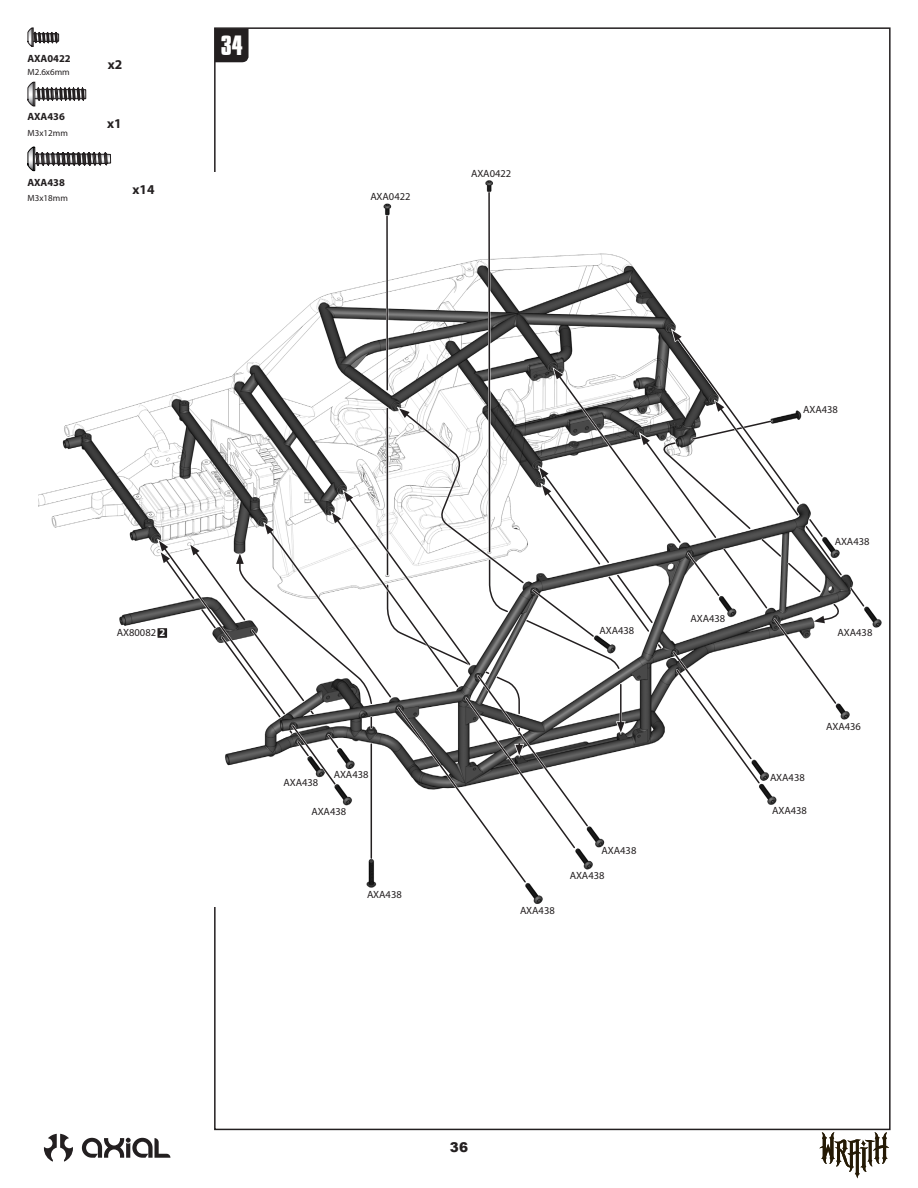
<style>
.page{position:relative;width:918px;height:1188px;background:#fff}
.page>*{position:absolute;margin:0;border:0;box-sizing:border-box;transform-origin:0 0}
.t1{font:700 24px "Compacta BT";color:#fff}
.t2{font:700 13.5px "Myriad Pro";color:#231f20}
.t3{font:900 13.5px "Arial";color:#231f20}
.t4{font:10.5px "Myriad Pro";color:#231f20}
.t5{font:700 10.5px "Myriad Pro";color:#231f20}
.t6{font:9px "Myriad Pro";color:#231f20}
.s1{font-weight:700;color:#fff}
</style>
<div class="page">
<svg style="left:215px;top:28px;width:34px;height:34px"></svg>
<svg style="left:82px;top:1138px;width:88px;height:20px"></svg>
<svg style="left:44px;top:1134px;width:29px;height:28px"></svg>
<svg style="left:819px;top:1132px;width:70px;height:46px"></svg>
<img style="left:38px;top:180px;width:844px;height:724px">
<svg style="left:157px;top:190px;width:710px;height:695px"></svg>
<div style="left:158px;top:628px;width:9px;height:10px;background:#231f20"></div>
<svg style="left:27px;top:146px;width:84px;height:25px"></svg>
<svg style="left:27px;top:82px;width:59px;height:25px"></svg>
<svg style="left:27px;top:27px;width:32px;height:20px"></svg>
<p class="t5" style="left:28px;top:51px;width:45px">AXA0422</p>
<p class="t6" style="left:28px;top:67px;width:44px">M2.6x6mm</p>
<p class="t2" style="left:108px;top:56px;width:16px">x2</p>
<p class="t1" style="left:221px;top:31px;width:23px">34</p>
<p class="t5" style="left:28px;top:110px;width:39px">AXA436</p>
<p class="t6" style="left:28px;top:127px;width:42px">M3x12mm</p>
<p class="t2" style="left:107px;top:115px;width:16px">x1</p>
<p class="t5" style="left:28px;top:176px;width:39px">AXA438</p>
<p class="t6" style="left:28px;top:193px;width:42px">M3x18mm</p>
<p class="t2" style="left:133px;top:180px;width:23px">x14</p>
<p class="t4" style="left:370px;top:190px;width:42px">AXA0422</p>
<p class="t4" style="left:471px;top:167px;width:42px">AXA0422</p>
<p class="t4" style="left:117px;top:626px;width:50px">AX80082 <span class="s1">2</span></p>
<p class="t4" style="left:334px;top:768px;width:36px">AXA438</p>
<p class="t4" style="left:284px;top:776px;width:36px">AXA438</p>
<p class="t4" style="left:311px;top:805px;width:36px">AXA438</p>
<p class="t4" style="left:367px;top:888px;width:36px">AXA438</p>
<p class="t4" style="left:600px;top:624px;width:36px">AXA438</p>
<p class="t4" style="left:520px;top:904px;width:36px">AXA438</p>
<p class="t4" style="left:602px;top:844px;width:36px">AXA438</p>
<p class="t4" style="left:570px;top:869px;width:36px">AXA438</p>
<p class="t4" style="left:803px;top:403px;width:36px">AXA438</p>
<p class="t4" style="left:691px;top:612px;width:36px">AXA438</p>
<p class="t4" style="left:835px;top:535px;width:36px">AXA438</p>
<p class="t4" style="left:838px;top:626px;width:36px">AXA438</p>
<p class="t4" style="left:770px;top:771px;width:36px">AXA438</p>
<p class="t4" style="left:772px;top:804px;width:36px">AXA438</p>
<p class="t4" style="left:826px;top:720px;width:36px">AXA436</p>
<p class="t3" style="left:450px;top:1137px;width:20px">36</p>
</div>
